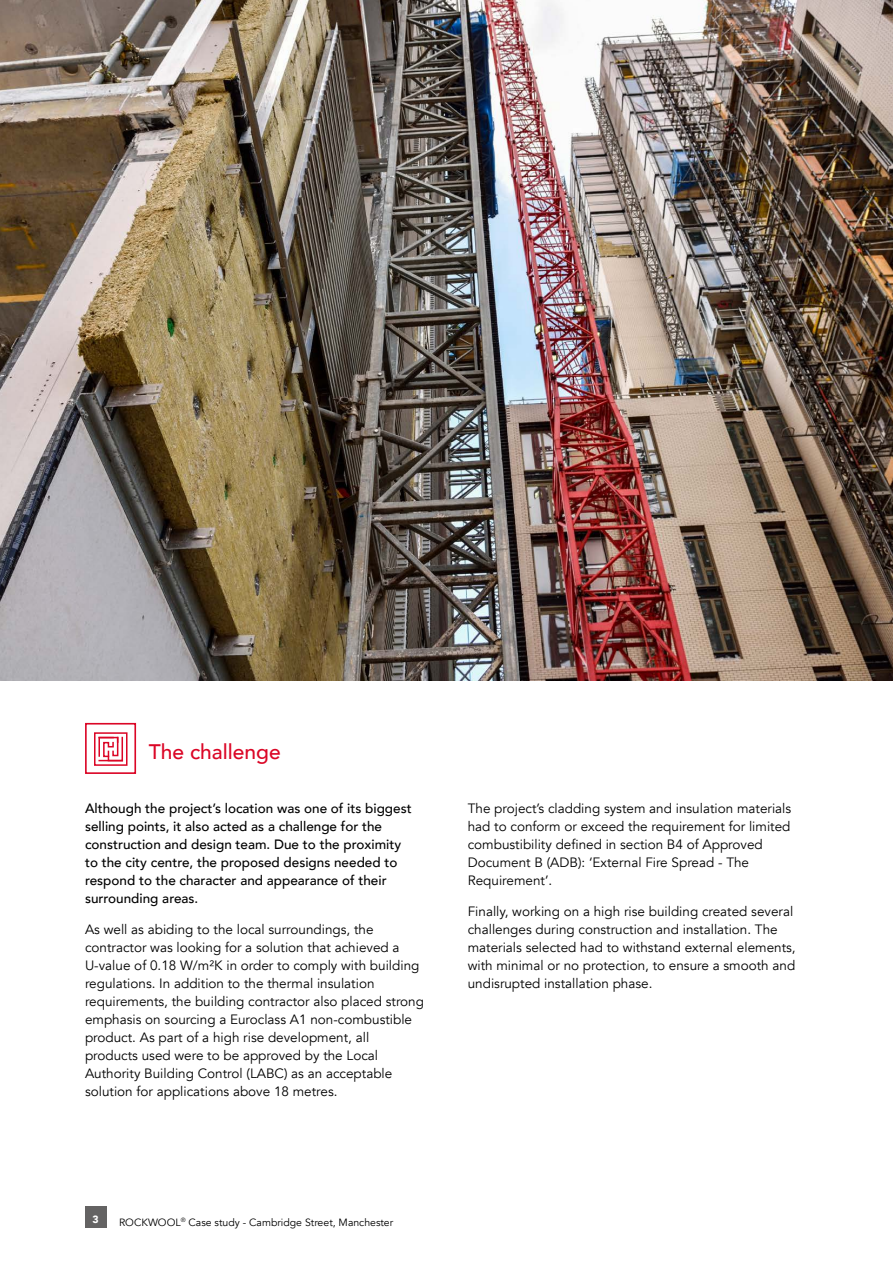
<style>
.page{position:relative;width:893px;height:1263px;background:#fff}
.page>*{position:absolute;margin:0;border:0;box-sizing:border-box;transform-origin:0 0}
.t1{font:500 21px "Avenir";color:#db0626}
.t2{font:13.5px/18px "Avenir";color:#000}
.t3{font:500 13.5px/18px "Avenir";color:#000}
.t4{font:10.5px "Avenir";color:#000}
.t5{font:900 10.5px "Avenir";color:#fff}
</style>
<div class="page">
<img style="left:0;top:0;width:893px;height:680px">
<div style="left:85px;top:723px;width:51px;height:51px;border:2px solid #db0626"></div>
<svg style="left:98px;top:736px;width:26px;height:26px"></svg>
<div style="left:94px;top:732px;width:34px;height:34px;border:2px solid #db0626"></div>
<div style="left:85px;top:1206px;width:21px;height:22px;background:#646363"></div>
<h1 class="t1" style="left:149px;top:733px;width:133px">The challenge</h1>
<p class="t3" style="left:85px;top:798px;width:328px">Although the project’s location was one of its biggest selling points, it also acted as a challenge for the construction and design team. Due to the proximity to the city centre, the proposed designs needed to respond to the character and appearance of their surrounding areas.</p>
<p class="t2" style="left:85px;top:920px;width:340px">As well as abiding to the local surroundings, the contractor was looking for a solution that achieved a U-value of 0.18 W/m²K in order to comply with building regulations. In addition to the thermal insulation requirements, the building contractor also placed strong emphasis on sourcing a Euroclass A1 non-combustible product. As part of a high rise development, all products used were to be approved by the Local Authority Building Control (LABC) as an acceptable solution for applications above 18 metres.</p>
<p class="t2" style="left:468px;top:799px;width:325px">The project’s cladding system and insulation materials had to conform or exceed the requirement for limited combustibility defined in section B4 of Approved Document B (ADB): ‘External Fire Spread - The Requirement’.</p>
<p class="t2" style="left:468px;top:902px;width:329px">Finally, working on a high rise building created several challenges during construction and installation. The materials selected had to withstand external elements, with minimal or no protection, to ensure a smooth and undisrupted installation phase.</p>
<p class="t5" style="left:93px;top:1210px;width:8px">3</p>
<p class="t4" style="left:119px;top:1216px;width:276px">ROCKWOOL<sup>®</sup> Case study - Cambridge Street, Manchester</p>
</div>
